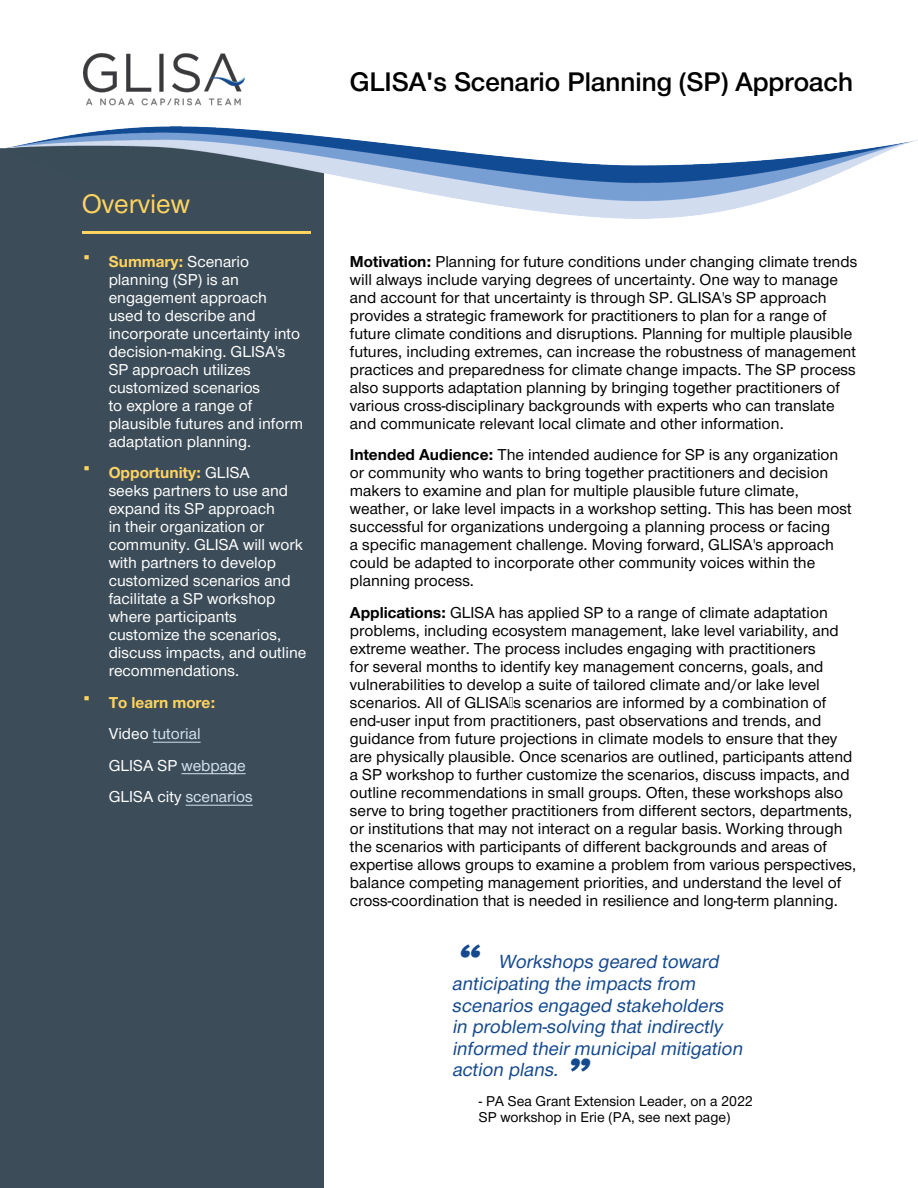
<style>
.page{position:relative;width:918px;height:1188px;background:#fff}
.page>*{position:absolute;margin:0;border:0;box-sizing:border-box;transform-origin:0 0}
.t1{font:italic 39px "Peachy Keen JF";color:#14498e}
.t2{font:36px "Nimbus Sans DV";color:#ffd360}
.t3{font:500 25.5px "Nimbus Sans DV";color:#000}
.t4{font:25.5px "Nimbus Sans DV";color:#ffd360}
.t5{font:italic 18px/21.6px "Nimbus Sans DV";color:#14498e}
.t6{font:15px/18px "Nimbus Sans DV";color:#000}
.t7{font:15px/18px "Nimbus Sans DV";color:#fff}
.t8{font:15px/31.5px "Nimbus Sans DV";color:#d6e0ef}
.t9{font:13.5px/16.2px "Nimbus Sans DV";color:#000}
.s1{font-weight:700;color:#ffd360}
.s2{color:#fff}
.s3{font-weight:700}
</style>
<div class="page">
<div style="left:0;top:148px;width:324px;height:1040px;background:#3c4d59"></div>
<img style="left:83px;top:54px;width:161px;height:52px">
<hr style="left:153px;top:742px;width:48px;height:1px;background:#d6e0ef">
<hr style="left:181px;top:773px;width:65px;height:1px;background:#d6e0ef">
<hr style="left:186px;top:805px;width:67px;height:1px;background:#d6e0ef">
<hr style="left:82px;top:231px;width:228px;height:2px;background:#ffd360">
<img style="left:0;top:126px;width:918px;height:93px">
<h3 class="t4" style="left:82px;top:185px;width:110px">Overview</h3>
<h2 class="t2" style="left:82px;top:227px;width:11px">·</h2>
<p class="t7" style="left:109px;top:253px;width:196px"><span class="s1">Summary:</span> Scenario planning (SP) is an engagement approach used to describe and incorporate uncertainty into decision-making. GLISA's<br>SP approach utilizes customized scenarios<br>to explore a range of plausible futures and inform adaptation planning.</p>
<h2 class="t2" style="left:82px;top:439px;width:11px">·</h2>
<p class="t7" style="left:109px;top:465px;width:199px"><span class="s1">Opportunity:</span> GLISA<br>seeks partners to use and expand its SP approach<br>in their organization or community. GLISA will work with partners to develop customized scenarios and facilitate a SP workshop where participants customize the scenarios, discuss impacts, and outline recommendations.</p>
<h2 class="t2" style="left:82px;top:668px;width:11px">·</h2>
<p class="t8" style="left:109px;top:688px;width:146px"><span class="s1">To learn more:<br></span><span class="s2">Video</span> tutorial<br><span class="s2">GLISA SP</span> webpage<br><span class="s2">GLISA city</span> scenarios</p>
<h3 class="t3" style="left:350px;top:61px;width:505px">GLISA's Scenario Planning (SP) Approach</h3>
<p class="t6" style="left:350px;top:253px;width:509px"><span class="s3">Motivation:</span> Planning for future conditions under changing climate trends will always include varying degrees of uncertainty. One way to manage and account for that uncertainty is through SP. GLISA's SP approach provides a strategic framework for practitioners to plan for a range of future climate conditions and disruptions. Planning for multiple plausible futures, including extremes, can increase the robustness of management practices and preparedness for climate change impacts. The SP process also supports adaptation planning by bringing together practitioners of various cross-disciplinary backgrounds with experts who can translate and communicate relevant local climate and other information.</p>
<p class="t6" style="left:350px;top:447px;width:503px"><span class="s3">Intended Audience:</span> The intended audience for SP is any organization or community who wants to bring together practitioners and decision makers to examine and plan for multiple plausible future climate, weather, or lake level impacts in a workshop setting. This has been most successful for organizations undergoing a planning process or facing<br>a specific management challenge. Moving forward, GLISA's approach could be adapted to incorporate other community voices within the planning process.</p>
<p class="t6" style="left:350px;top:604px;width:508px"><span class="s3">Applications:</span> GLISA has applied SP to a range of climate adaptation problems, including ecosystem management, lake level variability, and extreme weather. The process includes engaging with practitioners<br>for several months to identify key management concerns, goals, and vulnerabilities to develop a suite of tailored climate and/or lake level scenarios. All of GLISA’s scenarios are informed by a combination of end-user input from practitioners, past observations and trends, and guidance from future projections in climate models to ensure that they are physically plausible. Once scenarios are outlined, participants attend a SP workshop to further customize the scenarios, discuss impacts, and outline recommendations in small groups. Often, these workshops also serve to bring together practitioners from different sectors, departments, or institutions that may not interact on a regular basis. Working through the scenarios with participants of different backgrounds and areas of expertise allows groups to examine a problem from various perspectives, balance competing management priorities, and understand the level of cross-coordination that is needed in resilience and long-term planning.</p>
<h1 class="t1" style="left:456px;top:931px;width:33px">“</h1>
<p class="t5" style="left:452px;top:952px;width:297px;text-indent:46px">Workshopsgeared toward anticipating the impactsfrom scenariosengaged stakeholders in problem-solving thatindirectly informed theirmunicipalmitigation action plans.</p>
<p class="t9" style="left:479px;top:1094px;width:275px">- PA Sea Grant Extension Leader, on a 2022<br>SP workshop in Erie (PA, see next page)</p>
<h1 class="t1" style="left:596px;top:1085px;width:33px;rotate:-180deg">“</h1>
</div>
